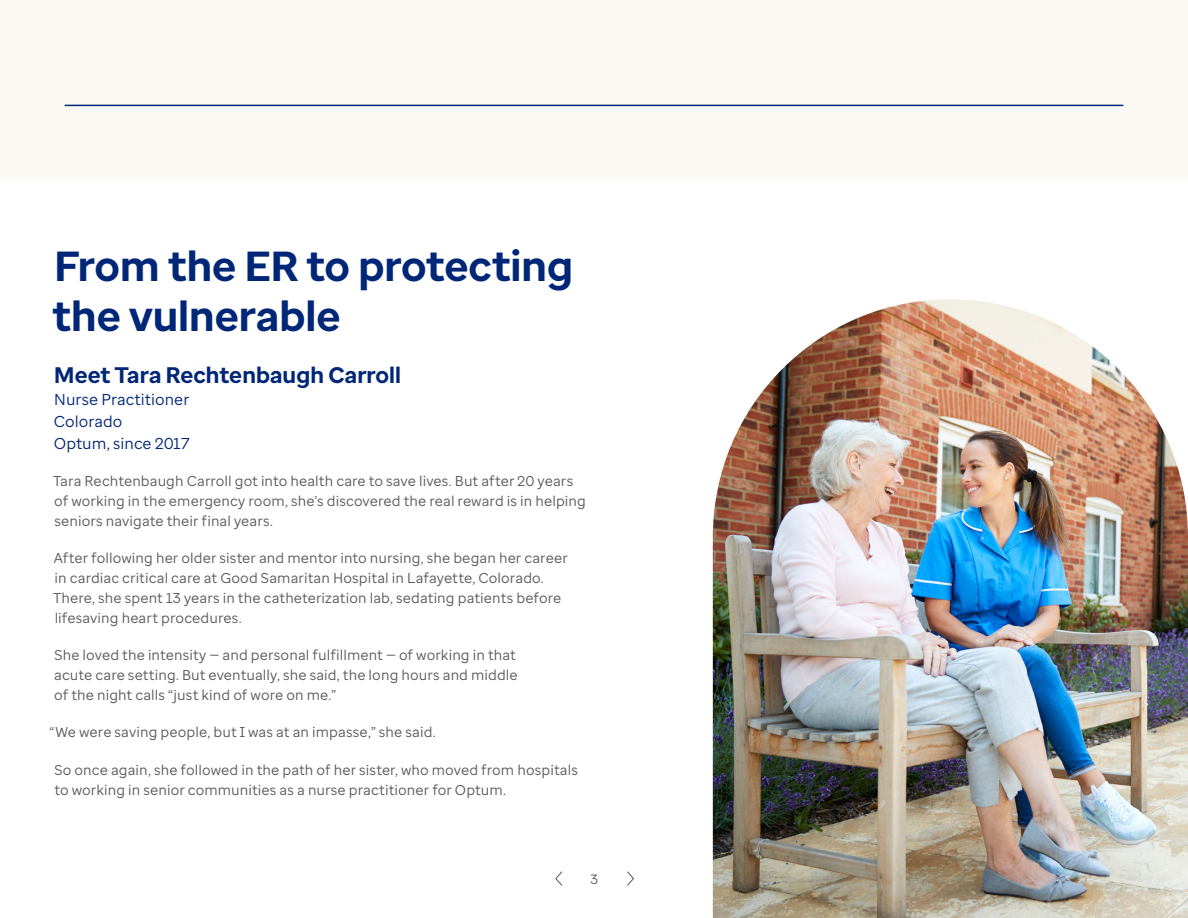
<style>
.page{position:relative;width:1188px;height:918px;background:#fff}
.page>*{position:absolute;margin:0;border:0;box-sizing:border-box;transform-origin:0 0}
.t1{font:700 42px/50.4px "Optum Sans";color:#002677}
.t2{font:700 22.5px "Optum Sans";color:#002677}
.t3{font:15.75px/22px "Optum Sans";color:#002677}
.t4{font:14.25px/20px "Optum Sans";letter-spacing:.005em;color:#5a5a5a}
.t5{font:13.5px "Optum Sans";color:#5a5a5a}
</style>
<div class="page">
<svg style="left:555px;top:871px;width:7px;height:15px"></svg>
<svg style="left:627px;top:871px;width:7px;height:15px"></svg>
<img style="left:713px;top:299px;width:475px;height:619px">
<div style="left:0;top:0;width:1188px;height:179px;background:#fbf9f4"></div>
<hr style="left:65px;top:105px;width:1058px;height:1px;background:#002677">
<h1 class="t1" style="left:53px;top:241px;width:522px">From the ER to protecting the vulnerable</h1>
<h2 class="t2" style="left:54px;top:360px;width:348px">Meet Tara Rechtenbaugh Carroll</h2>
<p class="t3" style="left:54px;top:388px;width:138px">Nurse Practitioner<br>Colorado<br>Optum, since 2017</p>
<p class="t4" style="left:53px;top:471px;width:534px">Tara Rechtenbaugh Carroll got into health care to save lives. But after 20 years of working in the emergency room, she’s discovered the real reward is in helping seniors navigate their final years.</p>
<p class="t4" style="left:53px;top:548px;width:516px">After following her older sister and mentor into nursing, she began her career in cardiac critical care at Good Samaritan Hospital in Lafayette, Colorado.<br>There, she spent 13 years in the catheterization lab, sedating patients before lifesaving heart procedures.</p>
<p class="t4" style="left:54px;top:645px;width:465px">She loved the intensity — and personal fulfillment — of working in that acute care setting. But eventually, she said, the long hours and middle of the night calls “just kind of wore on me.”</p>
<p class="t4" style="left:50px;top:722px;width:388px">“We were saving people, but I was at an impasse,” she said.</p>
<p class="t4" style="left:54px;top:760px;width:525px">So once again, she followed in the path of her sister, who moved from hospitals to working in senior communities as a nurse practitioner for Optum.</p>
<p class="t5" style="left:591px;top:871px;width:9px">3</p>
</div>
